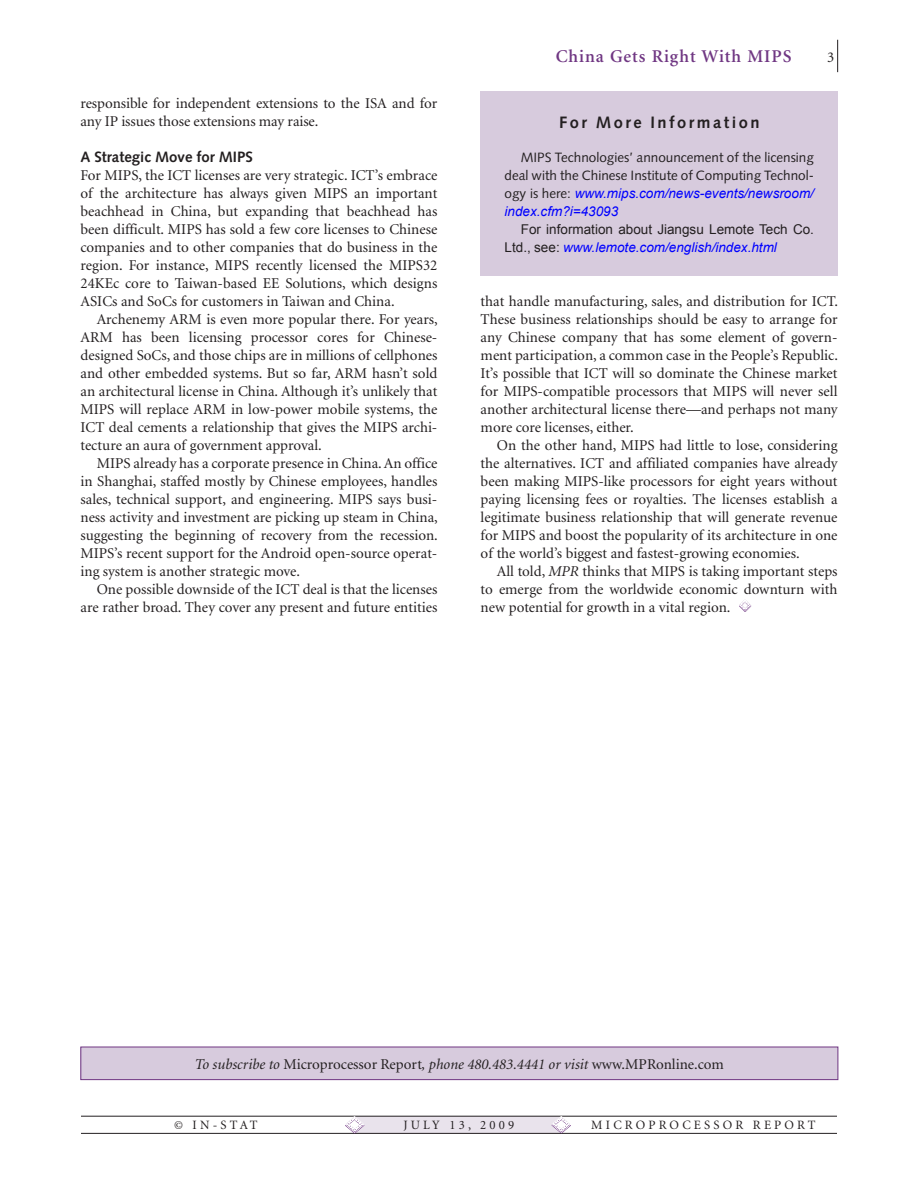
<style>
.page{position:relative;width:918px;height:1188px;background:#fff}
.page>*{position:absolute;margin:0;border:0;box-sizing:border-box;transform-origin:0 0}
.Header_RightandLeft{font:600 18px "Minion";letter-spacing:.05em;color:#703783}
.Box_Head{font:700 16.5px "Syntax";letter-spacing:.15em;color:#231f20}
.Normal_no_indent{font:15px/18px "Minion";color:#231f20;text-align:justify}
.t1{font:italic 15px "Minion";color:#231f20}
.Subhead{font:700 15px "Syntax";color:#231f20}
.Box_Body{font:13.5px/18px "Syntax";color:#231f20;text-align:justify}
.Box_Body-2{font:13.5px/18px "Arial";color:#231f20}
.t2{font:12.75px "Minion";letter-spacing:.25em;color:#231f20}
.s1{font-family:"Arial";font-style:italic;color:#00f}
.s2{font-style:italic;color:#00f}
.s3{font-style:italic}
.s4{font-style:normal}
</style>
<div class="page">
<hr style="left:837px;top:40px;width:1px;height:32px;background:#231f20">
<div style="left:354px;top:1116px;width:207px;height:17px;background:#e9e3ec"></div>
<hr style="left:81px;top:1116px;width:756px;height:1px;background:#231f20">
<hr style="left:81px;top:1133px;width:756px;height:1px;background:#231f20">
<svg style="left:552px;top:1116px;width:19px;height:17px"></svg>
<svg style="left:345px;top:1117px;width:19px;height:16px"></svg>
<svg style="left:739px;top:600px;width:12px;height:12px"></svg>
<div style="left:481px;top:91px;width:357px;height:185px;background:#d7cbdd"></div>
<div style="left:81px;top:1047px;width:757px;height:33px;background:#d7cbdd"></div>
<div style="left:80px;top:1047px;width:758px;height:33px;border:1px solid #703783"></div>
<p class="Normal_no_indent" style="left:81px;top:95px;width:358px">responsible for independent extensions to the ISA and for any IP issues those extensions may raise.</p>
<p class="Subhead" style="left:81px;top:148px;width:174px">A Strategic Move for MIPS</p>
<p class="Normal_no_indent" style="left:81px;top:167px;width:358px">For MIPS, the ICT licenses are very strategic. ICT ’s embrace of the architecture has always given MIPS an important beachhead in China, but expanding that beachhead has been difficult. MIPS has sold a few core licenses to Chinese companies and to other companies that do business in the region. For instance, MIPS recently licensed the MIPS32<br>24KEc core to Taiwan-based EE</p>
<p class="Normal_no_indent" style="left:81px;top:275px;width:358px;text-indent:205px">Solutions, which designs<br>ASICs and SoCs for customers in Taiwan and China.</p>
<p class="Normal_no_indent" style="left:97px;top:311px;width:77px">Archenemy ARM</p>
<p class="Normal_no_indent" style="left:206px;top:311px;width:233px">is even more popular there. For years,</p>
<p class="Normal_no_indent" style="left:81px;top:329px;width:10px">ARM</p>
<p class="Normal_no_indent" style="left:81px;top:329px;width:358px;text-indent:42px">has been licensing processor cores for Chinese&shy;designed SoCs, and those chips are in millions of cellphones and other embedded systems. But so far, ARM</p>
<p class="Normal_no_indent" style="left:81px;top:365px;width:358px;text-indent:292px">hasn’t sold an architectural license in China. Although it’s unlikely that MIPS will replace ARM</p>
<p class="Normal_no_indent" style="left:81px;top:401px;width:358px;text-indent:151px">in low-power mobile systems, the ICT deal cements a relationship that gives the MIPS archi&shy;tecture an aura of government approval.</p>
<p class="Normal_no_indent" style="left:81px;top:455px;width:359px;text-indent:16px">MIPS already has a corporate presence in China. An office in Shanghai, staffed mostly by Chinese employees, handles sales, technical support, and engineering. MIPS says busi&shy;ness activity and investment are picking up steam in China, suggesting the beginning of recovery from the recession.<br>MIPS’s recent support for the Android open-source operat&shy;ing system is another strategic move.</p>
<p class="Normal_no_indent" style="left:81px;top:581px;width:358px;text-align:right">One possible downside of the ICT deal is that the licenses are rather broad. They cover any present and future entities</p>
<p class="Header_RightandLeft" style="left:556px;top:47px;width:236px">China Gets Right With MIPS</p>
<p class="Box_Head" style="left:559px;top:113px;width:202px">For More Information</p>
<p class="Box_Body" style="left:505px;top:148px;width:311px;text-indent:16px">MIPS Technologies’ announcement of the licensing deal with the Chinese Institute of Computing Technol&shy;ogy is here: <span class="s1">www.mips.com/news-events/newsroom/ index.cfm?i=43093</span></p>
<p class="Box_Body-2" style="left:505px;top:220px;width:311px;text-indent:16px">For information about Jiangsu Lemote Tech Co.<br>Ltd., see: <span class="s2">www.lemote.com/english/index.html</span></p>
<p class="Normal_no_indent" style="left:481px;top:293px;width:359px">that handle manufacturing, sales, and distribution for ICT.<br>These business relationships should be easy to arrange for any Chinese company that has some element of govern&shy;ment participation, a common case in the People’s Republic.<br>It’s possible that ICT will so dominate the Chinese market for MIPS-compatible processors that MIPS will never sell another architectural license there—and perhaps not many more core licenses, either.</p>
<p class="Normal_no_indent" style="left:481px;top:437px;width:359px;text-indent:16px">On the other hand, MIPS had little to lose, considering the alternatives. ICT and affiliated companies have already been making MIPS-like processors for eight years without paying licensing fees or royalties. The licenses establish a legitimate business relationship that will generate revenue for MIPS and boost the popularity of its architecture in one of the world’s biggest and fastest-growing economies.</p>
<p class="Normal_no_indent" style="left:481px;top:563px;width:358px;text-indent:16px">All told, <span class="s3">MPR</span> thinks that MIPS is taking important steps to emerge from the worldwide economic downturn with new potential for growth in a vital region.</p>
<p class="t1" style="left:195px;top:1057px;width:442px">To subscribe to <span class="s4">Microprocessor Report</span>, phone 480.483.4441 or visit <span class="s4">www.MPR</span></p>
<p class="Normal_no_indent" style="left:656px;top:1056px;width:69px">online.com</p>
<p class="t2" style="left:174px;top:1119px;width:85px">© In-Stat</p>
<p class="t2" style="left:403px;top:1119px;width:112px">july 13, 2009</p>
<p class="t2" style="left:591px;top:1119px;width:226px">microprocess or report</p>
</div>
